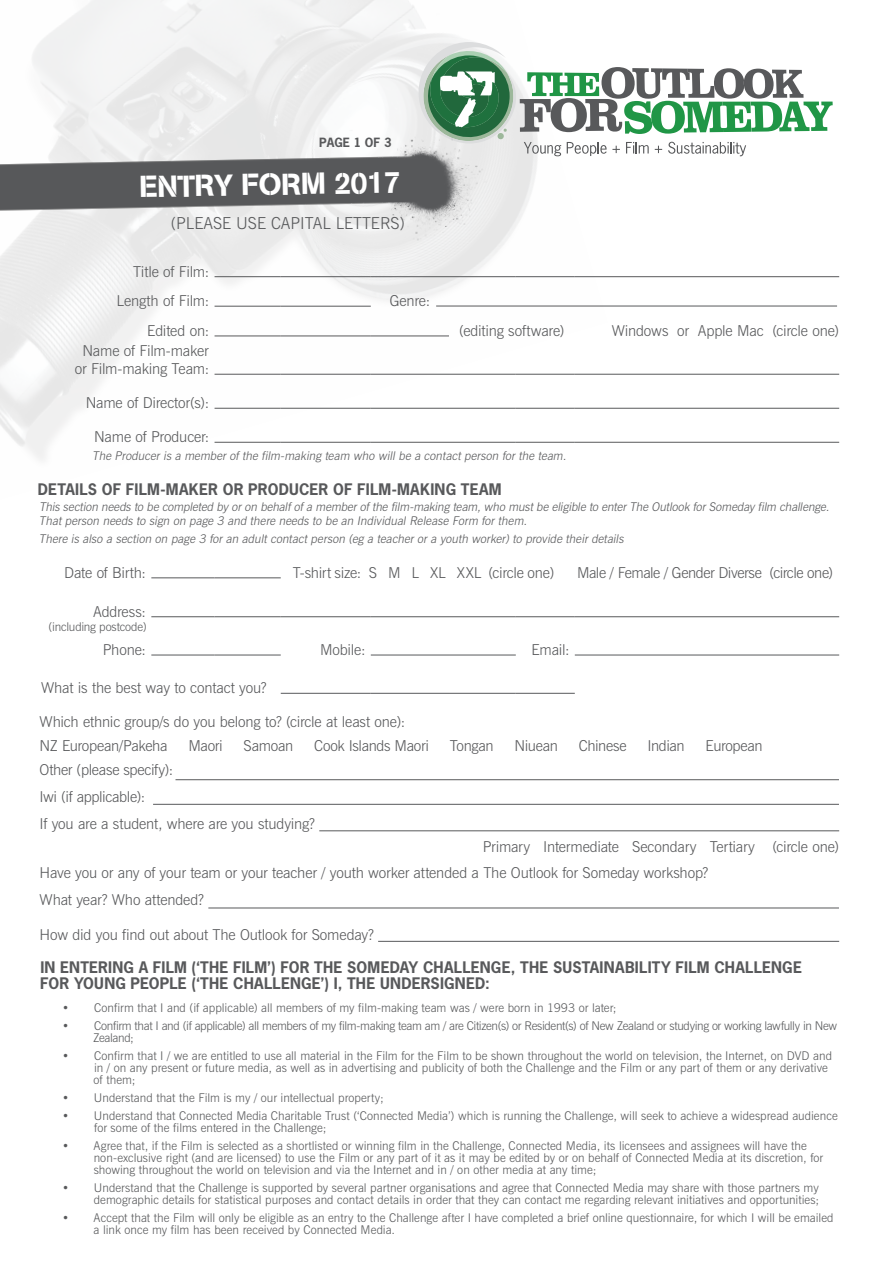
<style>
.page{position:relative;width:893px;height:1263px;background:#fff}
.page>*{position:absolute;margin:0;border:0;box-sizing:border-box;transform-origin:0 0}
.t1{font:30px "AG Book Stencil";color:#fff}
.t2{font:300 16.5px "News Gothic BT";color:#58595b}
.t3{font:300 15px/29.5px "News Gothic BT";letter-spacing:-.015em;color:#58595b}
.t4{font:700 15px/16.5px "News Gothic";letter-spacing:.015em;color:#58595b}
.t5{font:300 12px/12px "News Gothic BT";color:#58595b}
.t6{font:italic 300 12px/13.5px "News Gothic BT";color:#58595b}
.t7{font:300 12px/12px "News Gothic BT";letter-spacing:-.03em;color:#58595b}
.t8{font:700 12px "News Gothic";color:#58595b}
</style>
<div class="page">
<svg style="left:414px;top:42px;width:419px;height:114px"></svg>
<img style="left:0;top:127px;width:502px;height:127px">
<hr style="left:176px;top:779px;width:663px;height:1px;background:#58595b">
<hr style="left:153px;top:804px;width:686px;height:1px;background:#58595b">
<hr style="left:208px;top:908px;width:631px;height:1px;background:#58595b">
<hr style="left:215px;top:442px;width:66px;height:1px;background:#58595b">
<hr style="left:281px;top:442px;width:90px;height:1px;background:#58595b">
<hr style="left:371px;top:442px;width:78px;height:1px;background:#58595b">
<hr style="left:449px;top:442px;width:67px;height:1px;background:#58595b">
<hr style="left:516px;top:442px;width:59px;height:1px;background:#58595b">
<hr style="left:575px;top:442px;width:264px;height:1px;background:#58595b">
<hr style="left:215px;top:577px;width:66px;height:1px;background:#58595b">
<hr style="left:151px;top:655px;width:64px;height:1px;background:#58595b">
<hr style="left:215px;top:655px;width:66px;height:1px;background:#58595b">
<hr style="left:371px;top:655px;width:78px;height:1px;background:#58595b">
<hr style="left:449px;top:655px;width:67px;height:1px;background:#58595b">
<hr style="left:575px;top:655px;width:264px;height:1px;background:#58595b">
<hr style="left:281px;top:693px;width:90px;height:1px;background:#58595b">
<hr style="left:371px;top:693px;width:78px;height:1px;background:#58595b">
<hr style="left:449px;top:693px;width:67px;height:1px;background:#58595b">
<hr style="left:516px;top:693px;width:59px;height:1px;background:#58595b">
<hr style="left:151px;top:577px;width:64px;height:1px;background:#58595b">
<hr style="left:151px;top:616px;width:64px;height:1px;background:#58595b">
<hr style="left:215px;top:616px;width:66px;height:1px;background:#58595b">
<hr style="left:281px;top:616px;width:90px;height:1px;background:#58595b">
<hr style="left:371px;top:616px;width:78px;height:1px;background:#58595b">
<hr style="left:449px;top:616px;width:67px;height:1px;background:#58595b">
<hr style="left:516px;top:616px;width:59px;height:1px;background:#58595b">
<hr style="left:575px;top:616px;width:264px;height:1px;background:#58595b">
<hr style="left:215px;top:408px;width:66px;height:1px;background:#58595b">
<hr style="left:281px;top:408px;width:90px;height:1px;background:#58595b">
<hr style="left:371px;top:408px;width:78px;height:1px;background:#58595b">
<hr style="left:449px;top:408px;width:67px;height:1px;background:#58595b">
<hr style="left:516px;top:408px;width:59px;height:1px;background:#58595b">
<hr style="left:575px;top:408px;width:264px;height:1px;background:#58595b">
<hr style="left:215px;top:374px;width:66px;height:1px;background:#58595b">
<hr style="left:281px;top:374px;width:90px;height:1px;background:#58595b">
<hr style="left:371px;top:374px;width:78px;height:1px;background:#58595b">
<hr style="left:449px;top:374px;width:67px;height:1px;background:#58595b">
<hr style="left:516px;top:374px;width:59px;height:1px;background:#58595b">
<hr style="left:575px;top:374px;width:264px;height:1px;background:#58595b">
<hr style="left:215px;top:336px;width:66px;height:1px;background:#58595b">
<hr style="left:281px;top:336px;width:90px;height:1px;background:#58595b">
<hr style="left:371px;top:336px;width:78px;height:1px;background:#58595b">
<hr style="left:215px;top:306px;width:66px;height:1px;background:#58595b">
<hr style="left:281px;top:306px;width:90px;height:1px;background:#58595b">
<hr style="left:215px;top:276px;width:66px;height:1px;background:#58595b">
<hr style="left:281px;top:276px;width:90px;height:1px;background:#58595b">
<hr style="left:371px;top:276px;width:78px;height:1px;background:#58595b">
<hr style="left:449px;top:276px;width:67px;height:1px;background:#58595b">
<hr style="left:516px;top:276px;width:59px;height:1px;background:#58595b">
<hr style="left:575px;top:276px;width:264px;height:1px;background:#58595b">
<hr style="left:319px;top:830px;width:520px;height:1px;background:#58595b">
<hr style="left:378px;top:941px;width:461px;height:1px;background:#58595b">
<hr style="left:436px;top:306px;width:401px;height:1px;background:#58595b">
<p class="t8" style="left:319px;top:135px;width:74px">PAGE 1 OF 3</p>
<h1 class="t1" style="left:139px;top:169px;width:263px;rotate:-1deg">ENTRY FORM 2017</h1>
<h2 class="t2" style="left:171px;top:214px;width:236px">(PLEASE USE CAPITAL LETTERS)</h2>
<p class="t3" style="left:117px;top:256px;width:94px;text-align:right">Title of Film:<br>Length of Film:<br>Edited on:</p>
<p class="t3" style="left:75px;top:342px;width:136px;line-height:18px;text-align:center">Name of Film-maker or Film-making Team:</p>
<p class="t3" style="left:86px;top:388px;width:125px">Name of Director(s):</p>
<p class="t3" style="left:94px;top:422px;width:117px">Name of Producer:</p>
<p class="t3" style="left:390px;top:286px;width:42px">Genre:</p>
<p class="t3" style="left:459px;top:316px;width:107px">(editing software)</p>
<p class="t3" style="left:612px;top:316px;width:229px">Windows or Apple Mac (circle one)</p>
<p class="t6" style="left:92px;top:449px;width:478px">The Producer is a member of the film-making team who will be a contact person for the team.</p>
<p class="t4" style="left:38px;top:480px;width:465px">DETAILS OF FILM-MAKER OR PRODUCER OF FILM-MAKING TEAM</p>
<p class="t6" style="left:39px;top:500px;width:794px">This section needs to be completed by or on behalf of a member of the film-making team, who must be eligible to enter The Outlook for Someday film challenge.<br>That person needs to sign on page 3 and there needs to be an Individual Release Form for them.</p>
<p class="t6" style="left:39px;top:532px;width:589px">There is also a section on page 3 for an adult contact person (eg a teacher or a youth worker) to provide their details</p>
<p class="t3" style="left:64px;top:558px;width:83px">Date of Birth:</p>
<p class="t3" style="left:293px;top:558px;width:263px">T-shirt size: S M L XL XXL (circle one)</p>
<p class="t3" style="left:577px;top:558px;width:258px">Male / Female / Gender Diverse (circle one)</p>
<p class="t3" style="left:93px;top:596px;width:54px">Address:</p>
<p class="t3" style="left:103px;top:635px;width:45px">Phone:</p>
<p class="t3" style="left:320px;top:635px;width:47px">Mobile:</p>
<p class="t3" style="left:531px;top:635px;width:39px">Email:</p>
<p class="t3" style="left:41px;top:673px;width:227px">What is the best way to contact you?</p>
<p class="t3" style="left:40px;top:710px;width:367px;line-height:24px">Which ethnic group/s do you belong to? (circle at least one):<br>NZ European/Pakeha</p>
<p class="t5" style="left:49px;top:621px;width:100px">(including postcode)</p>
<p class="t3" style="left:188px;top:731px;width:36px">Maori</p>
<p class="t3" style="left:244px;top:731px;width:51px">Samoan</p>
<p class="t3" style="left:314px;top:731px;width:116px">Cook Islands Maori</p>
<p class="t3" style="left:450px;top:731px;width:45px">Tongan</p>
<p class="t3" style="left:515px;top:731px;width:45px">Niuean</p>
<p class="t3" style="left:579px;top:731px;width:49px">Chinese</p>
<p class="t3" style="left:647px;top:731px;width:39px">Indian</p>
<p class="t3" style="left:705px;top:731px;width:59px">European</p>
<p class="t3" style="left:39px;top:756px;width:277px;line-height:27px">Other (please specify):<br>Iwi (if applicable):<br>If you are a student, where are you studying?</p>
<p class="t3" style="left:40px;top:833px;width:801px;line-height:26.7px;text-indent:443px">Primary Intermediate Secondary Tertiary (circle one)<br>Have you or any of your team or your teacher / youth worker attended a The Outlook for Someday workshop?<br>What year? Who attended?</p>
<p class="t3" style="left:40px;top:920px;width:336px">How did you find out about The Outlook for Someday?</p>
<p class="t4" style="left:40px;top:958px;width:763px">IN ENTERING A FILM (‘THE FILM’) FOR THE SOMEDAY CHALLENGE, THE SUSTAINABILITY FILM CHALLENGE<br>FOR YOUNG PEOPLE (‘THE CHALLENGE’) I, THE UNDERSIGNED:</p>
<p class="t5" style="left:62px;top:1001px;width:556px">• Confirm that I and (if applicable) all members of my film-making team was / were born in 1993 or later;</p>
<p class="t7" style="left:93px;top:1019px;width:746px;text-indent:-31px">• Confirm that I and (if applicable) all members of my film-making team am / are Citizen(s) or Resident(s) of New Zealand or studying or working lawfully in New<br>Zealand;</p>
<p class="t5" style="left:94px;top:1049px;width:740px;text-indent:-32px">• Confirm that I / we are entitled to use all material in the Film for the Film to be shown throughout the world on television, the Internet, on DVD and in / on any present or future media, as well as in advertising and publicity of both the Challenge and the Film or any part of them or any derivative of them;</p>
<p class="t5" style="left:62px;top:1091px;width:323px">• Understand that the Film is my / our intellectual property;</p>
<p class="t5" style="left:94px;top:1109px;width:745px;text-indent:-32px">• Understand that Connected Media Charitable Trust (‘Connected Media’) which is running the Challenge, will seek to achieve a widespread audience for some of the films entered in the Challenge;</p>
<p class="t5" style="left:94px;top:1139px;width:731px;text-indent:-32px">• Agree that, if the Film is selected as a shortlisted or winning film in the Challenge, Connected Media, its licensees and assignees will have the non-exclusive right (and are licensed) to use the Film or any part of it as it may be edited by or on behalf of Connected Media at its discretion, for showing throughout the world on television and via the Internet and in / on other media at any time;</p>
<p class="t5" style="left:62px;top:1181px;width:758px;text-align:right">• Understand that the Challenge is supported by several partner organisations and agree that Connected Media may share with those partners my demographic details for statistical purposes and contact details in order that they can contact me regarding relevant initiatives and opportunities;</p>
<p class="t5" style="left:94px;top:1211px;width:741px;text-indent:-31px">• Accept that the Film will only be eligible as an entry to the Challenge after I have completed a brief online questionnaire, for which I will be emailed a link once my film has been received by Connected Media.</p>
</div>
